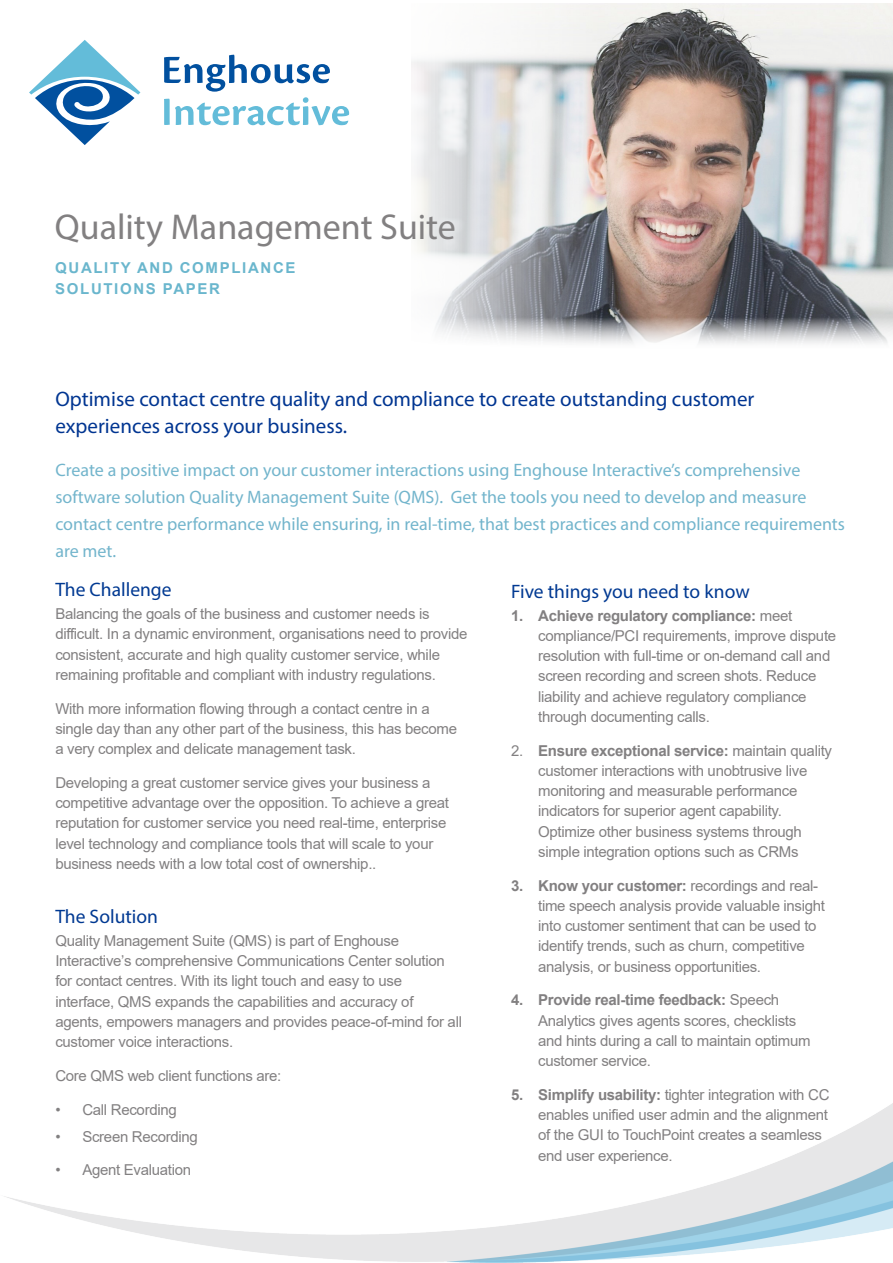
<style>
.page{position:relative;width:893px;height:1263px;background:#fff}
.page>*{position:absolute;margin:0;border:0;box-sizing:border-box;transform-origin:0 0}
.Main_Heading_-QMS__E{font:36px "Myriad Pro";color:#828081}
.Body__Header_LIGHT_B{font:21px/27px "Myriad Pro";color:#003591}
.Body__Header_BLUE{font:19.5px "Myriad Pro";color:#003992}
.Body__Header_LIGHT_B-2{font:18px/27px "Myriad Pro";color:#73b5cc}
.Body_Copy{font:15px/20.2px "Arial";letter-spacing:-.02em;color:#828081}
.Main_Sub-Heading_LIG{font:700 15px "Arial";letter-spacing:.11em;color:#6ab6cd}
.s1{font-weight:700}
</style>
<div class="page">
<img style="left:4px;top:1103px;width:889px;height:160px">
<img style="left:412px;top:3px;width:481px;height:341px">
<svg style="left:29px;top:40px;width:111px;height:105px"></svg>
<svg style="left:164px;top:55px;width:185px;height:70px"></svg>
<p class="Main_Heading_-QMS__E" style="left:55px;top:204px;width:403px">Quality Management Suite</p>
<p class="Main_Sub-Heading_LIG" style="left:55px;top:257px;width:242px">QUALITY AND COMPLIANCE</p>
<p class="Main_Sub-Heading_LIG" style="left:55px;top:278px;width:166px">SOLUTIONS PAPER</p>
<p class="Body__Header_LIGHT_B" style="left:55px;top:385px;width:701px">Optimise contact centre quality and compliance to create outstanding customer experiences across your business.</p>
<p class="Body__Header_LIGHT_B-2" style="left:55px;top:456px;width:791px">Create a positive impact on your customer interactions using Enghouse Interactive’s comprehensive software solution Quality Management Suite (QMS). Get the tools you need to develop and measure contact centre performance while ensuring, in real-time, that best practices and compliance requirements are met.</p>
<p class="Body__Header_BLUE" style="left:55px;top:577px;width:118px">The Challenge</p>
<p class="Body_Copy" style="left:55px;top:603px;width:414px">Balancing the goals of the business and customer needs is difficult. In a dynamic environment, organisations need to provide consistent, accurate and high quality customer service, while remaining profitable and compliant with industry regulations.</p>
<p class="Body_Copy" style="left:55px;top:698px;width:403px">With more information flowing through a contact centre in a single day than any other part of the business, this has become a very complex and delicate management task.</p>
<p class="Body_Copy" style="left:55px;top:772px;width:395px">Developing a great customer service gives your business a competitive advantage over the opposition. To achieve a great reputation for customer service you need real-time, enterprise level technology and compliance tools that will scale to your business needs with a low total cost of ownership..</p>
<p class="Body__Header_BLUE" style="left:55px;top:904px;width:104px">The Solution</p>
<p class="Body_Copy" style="left:55px;top:930px;width:408px">Quality Management Suite (QMS) is part of Enghouse Interactive’s comprehensive Communications Center solution for contact centres. With its light touch and easy to use interface, QMS expands the capabilities and accuracy of agents, empowers managers and provides peace-of-mind for all customer voice interactions.</p>
<p class="Body_Copy" style="left:55px;top:1065px;width:228px">Core QMS web client functions are:</p>
<p class="Body_Copy" style="left:55px;top:1099px;width:123px">• Call Recording</p>
<p class="Body_Copy" style="left:55px;top:1126px;width:144px">• Screen Recording</p>
<p class="Body_Copy" style="left:55px;top:1160px;width:137px">• Agent Evaluation</p>
<p class="Body__Header_BLUE" style="left:511px;top:579px;width:240px">Five things you need to know</p>
<p class="Body_Copy" style="left:538px;top:605px;width:300px;text-indent:-27px"><span class="s1">1. Achieve regulatory compliance:</span> meet compliance/PCI requirements, improve dispute resolution with full-time or on-demand call and screen recording and screen shots. Reduce liability and achieve regulatory compliance through documenting calls.</p>
<p class="Body_Copy" style="left:538px;top:740px;width:295px;text-indent:-27px">2. <span class="s1">Ensure exceptional service:</span> maintain quality customer interactions with unobtrusive live monitoring and measurable performance indicators for superior agent capability.<br>Optimize other business systems through simple integration options such as CRMs</p>
<p class="Body_Copy" style="left:538px;top:875px;width:288px;text-indent:-27px"><span class="s1">3. Know your customer:</span> recordings and real&shy;time speech analysis provide valuable insight into customer sentiment that can be used to identify trends, such as churn, competitive analysis, or business opportunities.</p>
<p class="Body_Copy" style="left:538px;top:990px;width:274px;text-indent:-27px"><span class="s1">4. Provide real-time feedback:</span> Speech Analytics gives agents scores, checklists and hints during a call to maintain optimum customer service.</p>
<p class="Body_Copy" style="left:538px;top:1084px;width:293px;text-indent:-27px"><span class="s1">5. Simplify usability:</span> tighter integration with CC enables unified user admin and the alignment of the GUI to TouchPoint creates a seamless end user experience.</p>
</div>
